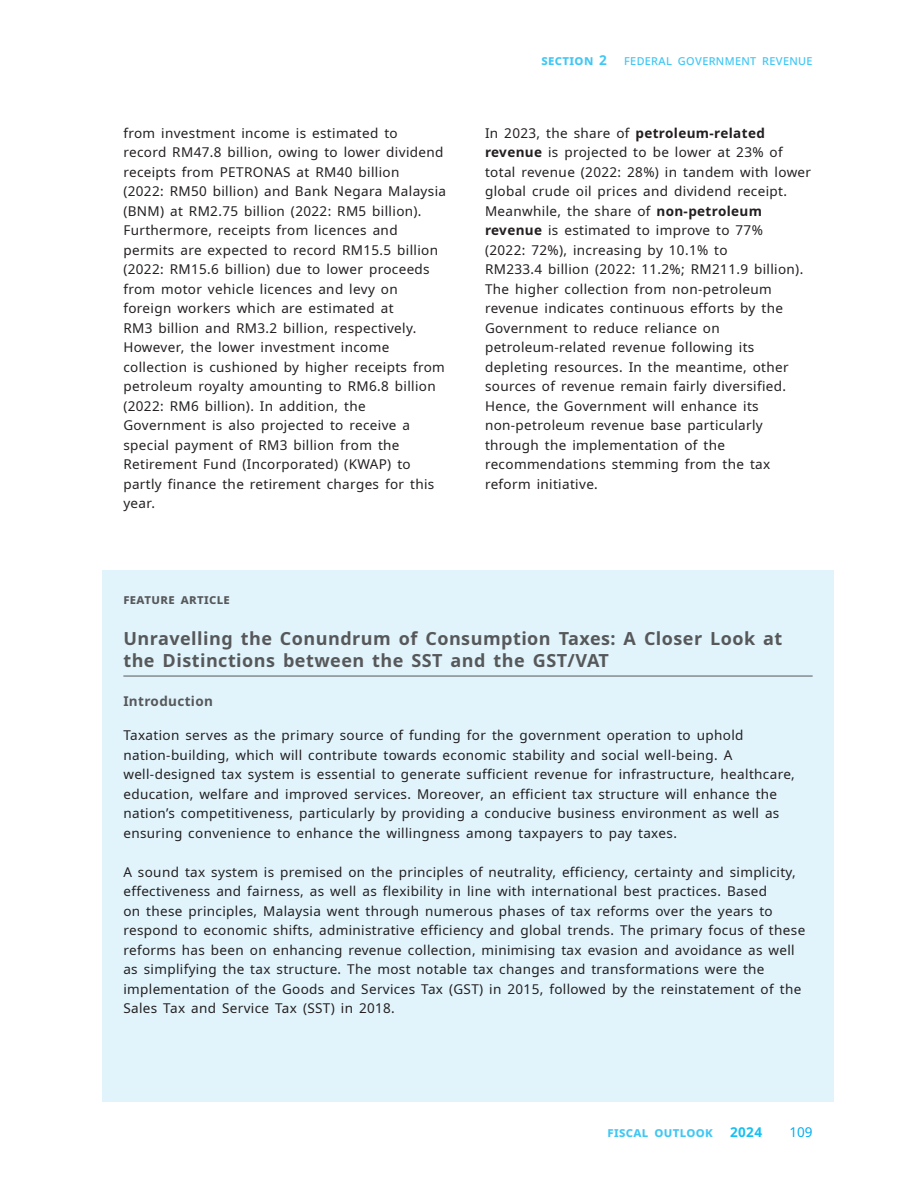
<style>
.page{position:relative;width:919px;height:1191px;background:#fff}
.page>*{position:absolute;margin:0;border:0;box-sizing:border-box;transform-origin:0 0}
.t1{font:700 18px/21.6px "Noto Sans";letter-spacing:.025em;color:#57585a}
.Body_Text{font:13.5px/19.5px "Noto Sans";letter-spacing:.025em;color:#231f20}
.t2{font:700 13.5px "Noto Sans";letter-spacing:.025em;color:#57585a}
.t3{font:13.5px "Noto Sans";letter-spacing:.025em;color:#40c7f4}
.t4{font:700 13.5px "Noto Sans";letter-spacing:.025em;color:#40c7f4}
.t5{font:700 13.5px "Noto Sans";color:#15c0f2}
.t6{font:13.5px "Noto Sans";color:#00aeef}
.s1{font-weight:700}
</style>
<div class="page">
<div style="left:102px;top:570px;width:731px;height:531px;background:#e1f4fc"></div>
<hr style="left:123px;top:676px;width:689px;height:1px;background:#57585a">
<p class="t4" style="left:541px;top:51px;width:67px">section 2</p>
<p class="t3" style="left:624px;top:51px;width:190px">federal government revenue</p>
<p class="Body_Text" style="left:123px;top:123px;width:324px">from investment income is estimated to<br>record RM47.8 billion, owing to lower dividend receipts from PETRONAS at RM40 billion<br>(2022: RM50 billion) and Bank Negara Malaysia (BNM) at RM2.75 billion (2022: RM5 billion).<br>Furthermore, receipts from licences and permits are expected to record RM15.5 billion (2022: RM15.6 billion) due to lower proceeds from motor vehicle licences and levy on foreign workers which are estimated at<br>RM3 billion and RM3.2 billion, respectively.<br>However, the lower investment income collection is cushioned by higher receipts from petroleum royalty amounting to RM6.8 billion (2022: RM6 billion). In addition, the Government is also projected to receive a special payment of RM3 billion from the Retirement Fund (Incorporated) (KWAP) to partly finance the retirement charges for this year.</p>
<p class="Body_Text" style="left:485px;top:123px;width:327px">In 2023, the share of <span class="s1">petroleum-related revenue</span> is projected to be lower at 23% of total revenue (2022: 28%) in tandem with lower global crude oil prices and dividend receipt.<br>Meanwhile, the share of <span class="s1">non-petroleum revenue</span> is estimated to improve to 77%<br>(2022: 72%), increasing by 10.1% to<br>RM233.4 billion (2022: 11.2%; RM211.9 billion).<br>The higher collection from non-petroleum revenue indicates continuous efforts by the Government to reduce reliance on petroleum-related revenue following its depleting resources. In the meantime, other sources of revenue remain fairly diversified.<br>Hence, the Government will enhance its non-petroleum revenue base particularly through the implementation of the recommendations stemming from the tax reform initiative.</p>
<p class="t2" style="left:123px;top:589px;width:108px">feature article</p>
<p class="t1" style="left:123px;top:628px;width:660px">Unravelling the Conundrum of Consumption Taxes: A Closer Look at the Distinctions between the SST and the GST/VAT</p>
<p class="t2" style="left:123px;top:691px;width:91px">Introduction</p>
<p class="Body_Text" style="left:123px;top:725px;width:673px">Taxation serves as the primary source of funding for the government operation to uphold nation-building, which will contribute towards economic stability and social well-being. A well-designed tax system is essential to generate sufficient revenue for infrastructure, healthcare, education, welfare and improved services. Moreover, an efficient tax structure will enhance the nation’s competitiveness, particularly by providing a conducive business environment as well as ensuring convenience to enhance the willingness among taxpayers to pay taxes.</p>
<p class="Body_Text" style="left:123px;top:862px;width:683px">A sound tax system is premised on the principles of neutrality, efficiency, certainty and simplicity, effectiveness and fairness, as well as flexibility in line with international best practices. Based<br>on these principles, Malaysia went through numerous phases of tax reforms over the years to respond to economic shifts, administrative efficiency and global trends. The primary focus of these reforms has been on enhancing revenue collection, minimising tax evasion and avoidance as well as simplifying the tax structure. The most notable tax changes and transformations were the implementation of the Goods and Services Tax (GST) in 2015, followed by the reinstatement of the Sales Tax and Service Tax (SST) in 2018.</p>
<p class="t4" style="left:607px;top:1123px;width:107px">fiscal outlook</p>
<p class="t5" style="left:730px;top:1123px;width:33px">2024</p>
<p class="t6" style="left:789px;top:1123px;width:25px">109</p>
</div>
